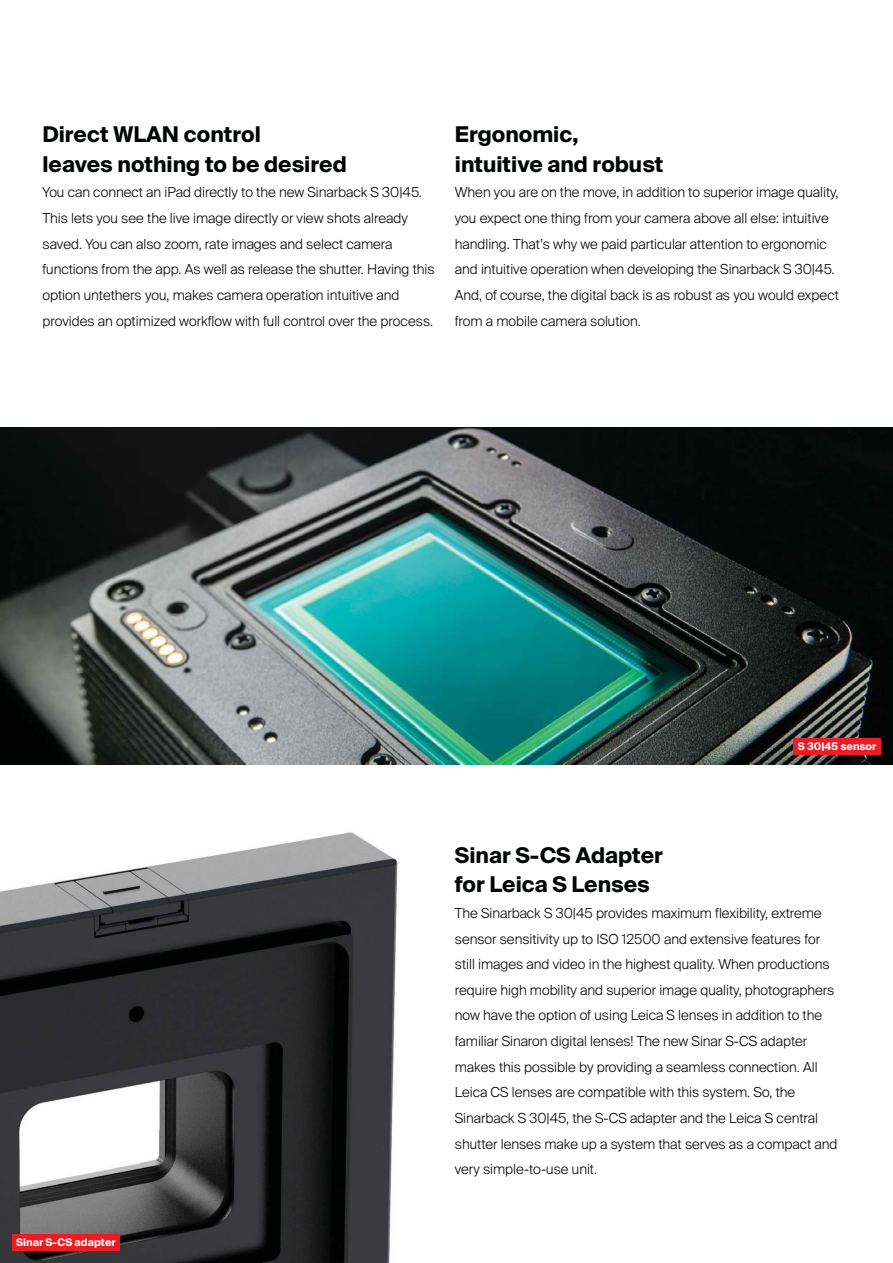
<style>
.page{position:relative;width:893px;height:1263px;background:#fff}
.page>*{position:absolute;margin:0;border:0;box-sizing:border-box;transform-origin:0 0}
.t1{font:700 21.75px/29.5px "Suisse Intl";color:#010202}
.t2{font:300 13.8px/25.7px "Suisse Intl";color:#010202}
.t3{font:700 10.5px "Suisse Intl";color:#fff}
</style>
<div class="page">
<img style="left:0;top:832px;width:398px;height:431px">
<img style="left:0;top:427px;width:893px;height:338px">
<div style="left:12px;top:1234px;width:108px;height:17px;background:#ed1c24"></div>
<div style="left:793px;top:738px;width:88px;height:16px;background:#ed1c24"></div>
<h1 class="t1" style="left:43px;top:121px;width:306px">Direct WLAN control<br>leaves nothing to be desired</h1>
<p class="t2" style="left:43px;top:180px;width:394px">You can connect an iPad directly to the new Sinarback S 30|45.<br>This lets you see the live image directly or view shots already saved. You can also zoom, rate images and select camera functions from the app. As well as release the shutter. Having this option untethers you, makes camera operation intuitive and provides an optimized workflow with full control over the process.</p>
<h1 class="t1" style="left:455px;top:121px;width:210px">Ergonomic, intuitive and robust</h1>
<p class="t2" style="left:455px;top:180px;width:385px">When you are on the move, in addition to superior image quality, you expect one thing from your camera above all else: intuitive handling. That’s why we paid particular attention to ergonomic and intuitive operation when developing the Sinarback S 30|45.<br>And, of course, the digital back is as robust as you would expect from a mobile camera solution.</p>
<p class="t3" style="left:16px;top:1238px;width:101px">Sinar S-CS adapter</p>
<p class="t3" style="left:798px;top:742px;width:80px">S 30|45 sensor</p>
<h1 class="t1" style="left:455px;top:841px;width:209px">Sinar S-CS Adapter for Leica S Lenses</h1>
<p class="t2" style="left:455px;top:901px;width:384px">The Sinarback S 30|45 provides maximum flexibility, extreme sensor sensitivity up to ISO 12500 and extensive features for still images and video in the highest quality. When productions require high mobility and superior image quality, photographers now have the option of using Leica S lenses in addition to the familiar Sinaron digital lenses! The new Sinar S-CS adapter makes this possible by providing a seamless connection. All Leica CS lenses are compatible with this system. So, the Sinarback S 30|45, the S-CS adapter and the Leica S central shutter lenses make up a system that serves as a compact and very simple-to-use unit.</p>
</div>
